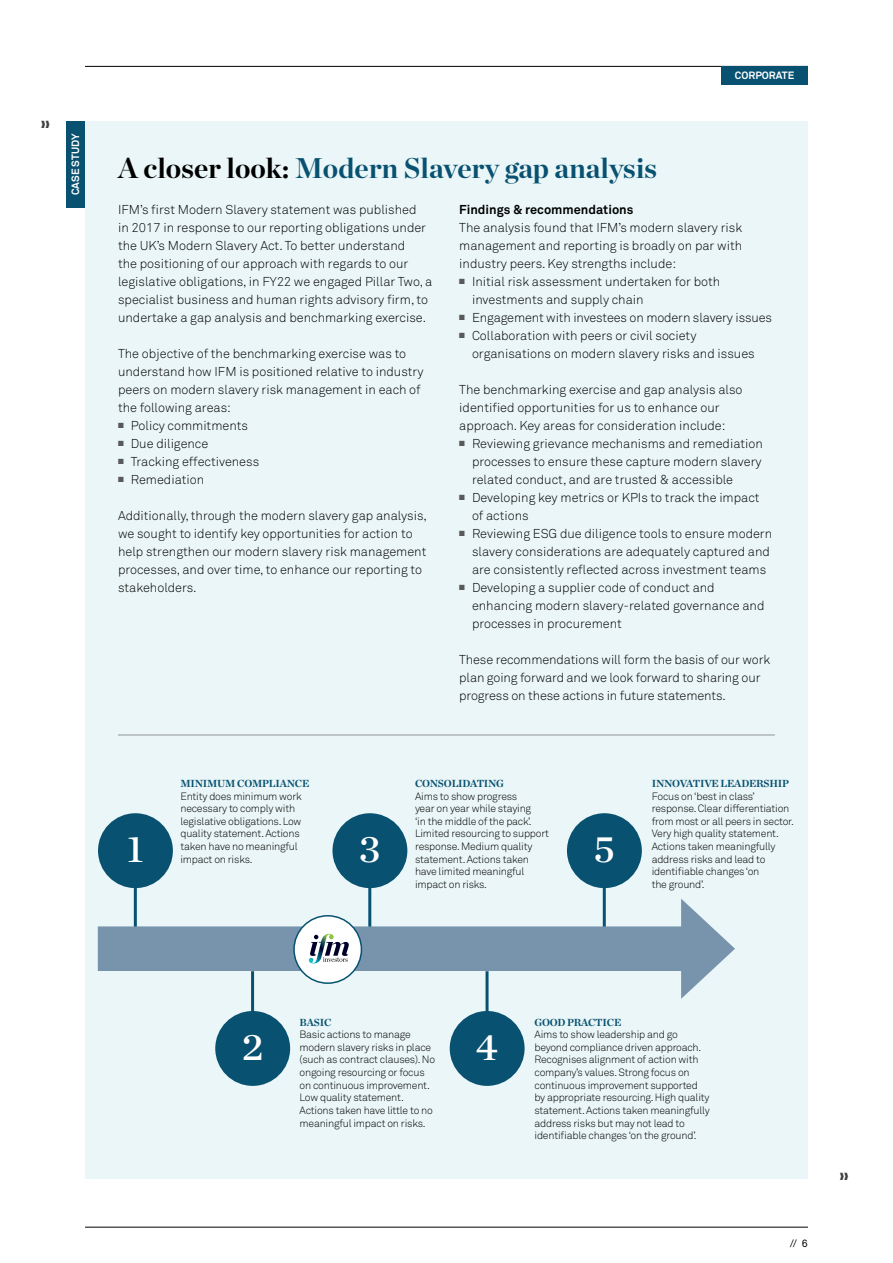
<style>
.page{position:relative;width:893px;height:1263px;background:#fff}
.page>*{position:absolute;margin:0;border:0;box-sizing:border-box;transform-origin:0 0}
.t1{font:38.4px "Chronicle Deck Semi";color:#fff}
.t2{font:700 28.5px "Chronicle Display";color:#085171}
.t3{font:300 12.75px/18px "Akkurat Std";color:#000}
.t4{font:700 12.75px "Akkurat Std";color:#000}
.t5{font:300 10.5px/12.6px "Akkurat Std";letter-spacing:-.02em;color:#000}
.t6{font:700 10.5px "Chronicle Deck";letter-spacing:-.02em;color:#085171}
.t7{font:700 10.5px "Akkurat Std";color:#fff}
.t8{font:10.5px "Akkurat Std";color:#000}
.s1{color:#000}
</style>
<div class="page">
<hr style="left:85px;top:1227px;width:723px;height:1px;background:#000">
<hr style="left:85px;top:66px;width:723px;height:1px;background:#000">
<div style="left:721px;top:67px;width:87px;height:18px;background:#085171"></div>
<div style="left:67px;top:121px;width:18px;height:87px;background:#085171"></div>
<div style="left:85px;top:121px;width:723px;height:1058px;background:#eaf6f7"></div>
<hr style="left:118px;top:735px;width:657px;height:1px;background:#939598">
<div style="left:98px;top:813px;width:75px;height:75px;background:#085171;border-radius:50%"></div>
<hr style="left:134px;top:869px;width:3px;height:70px;background:#085171">
<div style="left:332px;top:813px;width:75px;height:75px;background:#085171;border-radius:50%"></div>
<hr style="left:368px;top:869px;width:3px;height:70px;background:#085171">
<div style="left:567px;top:813px;width:75px;height:75px;background:#085171;border-radius:50%"></div>
<hr style="left:603px;top:869px;width:3px;height:70px;background:#085171">
<div style="left:215px;top:1011px;width:75px;height:75px;background:#085171;border-radius:50%"></div>
<hr style="left:251px;top:971px;width:3px;height:71px;background:#085171">
<div style="left:450px;top:1011px;width:75px;height:75px;background:#085171;border-radius:50%"></div>
<hr style="left:486px;top:971px;width:3px;height:71px;background:#085171">
<div style="left:98px;top:926px;width:600px;height:45px;background:#7894ad"></div>
<svg style="left:681px;top:899px;width:54px;height:100px"></svg>
<div style="left:294px;top:916px;width:67px;height:67px;background:#fff;border-radius:50%"></div>
<div style="left:293px;top:915px;width:69px;height:69px;border:2px solid #085171;border-radius:50%"></div>
<svg style="left:309px;top:934px;width:40px;height:30px"></svg>
<p class="t7" style="left:69px;top:195px;width:64px;rotate:-90deg">CASE STUDY</p>
<p class="t7" style="left:735px;top:69px;width:61px">CORPORATE</p>
<h2 class="t2" style="left:118px;top:145px;width:540px"><span class="s1">A closer look:</span> Modern Slavery gap analysis</h2>
<p class="t4" style="left:459px;top:202px;width:176px">Findings &amp; recommendations</p>
<p class="t3" style="left:459px;top:219px;width:285px;text-align:justify">The analysis found that IFM’s modern slavery risk management and reporting is broadly on par with industry peers. Key strengths include:</p>
<p class="t3" style="left:472px;top:273px;width:250px;text-indent:-13px"><sup>■</sup> Initial risk assessment undertaken for both investments and supply chain</p>
<p class="t3" style="left:459px;top:309px;width:314px"><sup>■</sup> Engagement with investees on modern slavery issues</p>
<p class="t3" style="left:472px;top:327px;width:284px;text-indent:-13px"><sup>■</sup> Collaboration with peers or civil society organisations on modern slavery risks and issues</p>
<p class="t3" style="left:459px;top:381px;width:285px">The benchmarking exercise and gap analysis also identified opportunities for us to enhance our approach. Key areas for consideration include:</p>
<p class="t3" style="left:472px;top:435px;width:292px;text-align:justify;text-indent:-13px"><sup>■</sup> Reviewing grievance mechanisms and remediation processes to ensure these capture modern slavery related conduct, and are trusted &amp; accessible</p>
<p class="t3" style="left:472px;top:489px;width:289px;text-indent:-13px"><sup>■</sup> Developing key metrics or KPIs to track the impact of actions</p>
<p class="t3" style="left:472px;top:525px;width:302px;text-indent:-13px"><sup>■</sup> Reviewing ESG due diligence tools to ensure modern slavery considerations are adequately captured and are consistently reflected across investment teams</p>
<p class="t3" style="left:472px;top:579px;width:294px;text-indent:-13px"><sup>■</sup> Developing a supplier code of conduct and enhancing modern slavery-related governance and processes in procurement</p>
<p class="t3" style="left:459px;top:651px;width:312px">These recommendations will form the basis of our work plan going forward and we look forward to sharing our progress on these actions in future statements.</p>
<p class="t3" style="left:118px;top:201px;width:316px">IFM’s first Modern Slavery statement was published<br>in 2017 in response to our reporting obligations under the UK’s Modern Slavery Act. To better understand<br>the positioning of our approach with regards to our legislative obligations, in FY22 we engaged Pillar Two, a specialist business and human rights advisory firm, to undertake a gap analysis and benchmarking exercise.</p>
<p class="t3" style="left:118px;top:345px;width:307px">The objective of the benchmarking exercise was to understand how IFM is positioned relative to industry peers on modern slavery risk management in each of the following areas:</p>
<p class="t3" style="left:118px;top:417px;width:132px"><sup>■</sup> Policy commitments</p>
<p class="t3" style="left:118px;top:435px;width:92px"><sup>■</sup> Due diligence</p>
<p class="t3" style="left:118px;top:453px;width:143px"><sup>■</sup> Tracking effectiveness</p>
<p class="t3" style="left:118px;top:471px;width:88px"><sup>■</sup> Remediation</p>
<p class="t3" style="left:118px;top:507px;width:310px">Additionally, through the modern slavery gap analysis, we sought to identify key opportunities for action to help strengthen our modern slavery risk management processes, and over time, to enhance our reporting to stakeholders.</p>
<p class="t6" style="left:415px;top:775px;width:91px">CONSOLIDATING</p>
<p class="t5" style="left:415px;top:790px;width:136px">Aims to show progress<br>year on year while staying<br>‘in the middle of the pack’.<br>Limited resourcing to support response. Medium quality statement. Actions taken have limited meaningful impact on risks.</p>
<p class="t6" style="left:180px;top:775px;width:131px">MINIMUM COMPLIANCE</p>
<p class="t5" style="left:180px;top:790px;width:123px">Entity does minimum work necessary to comply with legislative obligations. Low quality statement. Actions taken have no meaningful impact on risks.</p>
<h1 class="t1" style="left:127px;top:819px;width:18px">1</h1>
<h1 class="t1" style="left:359px;top:819px;width:23px">3</h1>
<h1 class="t1" style="left:594px;top:819px;width:22px">5</h1>
<p class="t6" style="left:652px;top:775px;width:139px">INNOVATIVE LEADERSHIP</p>
<p class="t5" style="left:652px;top:790px;width:144px">Focus on ‘best in class’ response. Clear differentiation from most or all peers in sector.<br>Very high quality statement.<br>Actions taken meaningfully address risks and lead to identifiable changes ‘on<br>the ground’.</p>
<p class="t6" style="left:300px;top:1014px;width:33px">BASIC</p>
<p class="t5" style="left:300px;top:1028px;width:137px">Basic actions to manage modern slavery risks in place (such as contract clauses). No ongoing resourcing or focus on continuous improvement.<br>Low quality statement.<br>Actions taken have little to no meaningful impact on risks.</p>
<h1 class="t1" style="left:242px;top:1017px;width:23px">2</h1>
<h1 class="t1" style="left:476px;top:1017px;width:24px">4</h1>
<p class="t6" style="left:534px;top:1014px;width:88px">GOOD PRACTICE</p>
<p class="t5" style="left:534px;top:1028px;width:177px">Aims to show leadership and go beyond compliance driven approach.<br>Recognises alignment of action with company’s values. Strong focus on continuous improvement supported by appropriate resourcing. High quality statement. Actions taken meaningfully address risks but may not lead to identifiable changes ‘on the ground’.</p>
<p class="t8" style="left:790px;top:1237px;width:19px">// 6</p>
</div>
